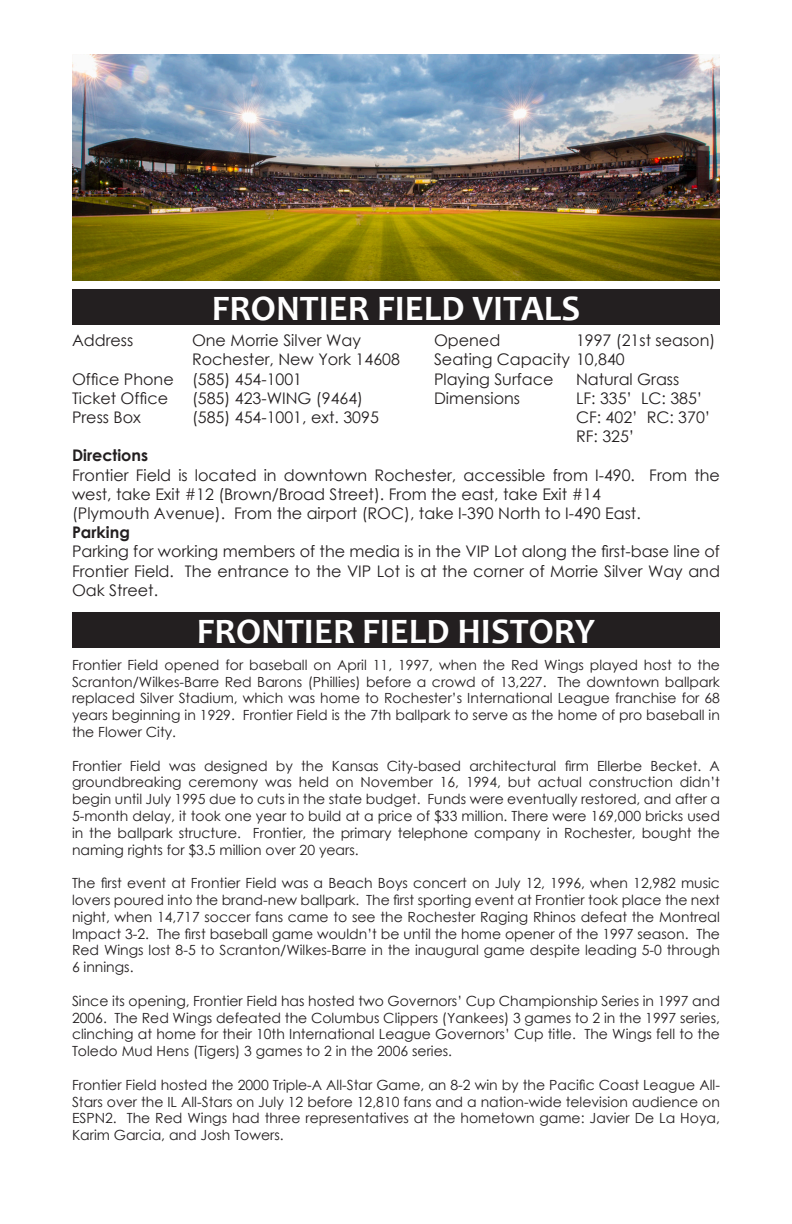
<style>
.page{position:relative;width:792px;height:1224px;background:#fff}
.page>*{position:absolute;margin:0;border:0;box-sizing:border-box;transform-origin:0 0}
.t1{font:700 36px "Candara";color:#fff}
.t2{font:16px/19.2px "Century Gothic";color:#231f20}
.t3{font:700 16px "Century Gothic";color:#231f20}
.t4{font:14px/16.8px "Century Gothic";color:#231f20;text-align:justify}
</style>
<div class="page">
<img style="left:72px;top:54px;width:648px;height:227px">
<div style="left:72px;top:289px;width:648px;height:36px;background:#231f20"></div>
<div style="left:72px;top:612px;width:648px;height:36px;background:#231f20"></div>
<p class="t1" style="left:212px;top:286px;width:370px">FRONTIER FIELD VITALS</p>
<p class="t2" style="left:72px;top:330px;width:63px">Address</p>
<p class="t2" style="left:192px;top:330px;width:171px">One Morrie Silver Way</p>
<p class="t2" style="left:434px;top:330px;width:68px">Opened</p>
<p class="t2" style="left:576px;top:330px;width:141px">1997 (21st season)</p>
<p class="t2" style="left:192px;top:350px;width:209px">Rochester, New York 14608</p>
<p class="t2" style="left:434px;top:350px;width:192px">Seating Capacity 10,840</p>
<p class="t2" style="left:72px;top:369px;width:232px">Office Phone (585) 454-1001</p>
<p class="t2" style="left:434px;top:369px;width:121px">Playing Surface</p>
<p class="t2" style="left:576px;top:369px;width:105px">Natural Grass</p>
<p class="t2" style="left:72px;top:388px;width:98px">Ticket Office</p>
<p class="t2" style="left:192px;top:388px;width:173px">(585) 423-WING (9464)</p>
<p class="t2" style="left:434px;top:388px;width:88px">Dimensions</p>
<p class="t2" style="left:576px;top:388px;width:128px">LF: 335’ LC: 385’</p>
<p class="t2" style="left:72px;top:407px;width:70px">Press Box</p>
<p class="t2" style="left:192px;top:407px;width:188px">(585) 454-1001, ext. 3095</p>
<p class="t2" style="left:576px;top:407px;width:136px">CF: 402’ RC: 370’</p>
<p class="t2" style="left:576px;top:426px;width:60px">RF: 325’</p>
<p class="t3" style="left:72px;top:443px;width:78px">Directions</p>
<p class="t2" style="left:72px;top:465px;width:650px">Frontier Field is located in downtown Rochester, accessible from I-490. From the west, take Exit #12 (Brown/Broad Street). From the east, take Exit #14<br>(Plymouth Avenue). From the airport (ROC), take I-390 North to I-490 East.</p>
<p class="t3" style="left:72px;top:520px;width:59px">Parking</p>
<p class="t2" style="left:72px;top:542px;width:650px;text-align:justify">Parking for working members of the media is in the VIP Lot along the first-base line of Frontier Field. The entrance to the VIP Lot is at the corner of Morrie Silver Way and Oak Street.</p>
<p class="t1" style="left:197px;top:609px;width:400px">FRONTIER FIELD HISTORY</p>
<p class="t4" style="left:72px;top:656px;width:650px">Frontier Field opened for baseball on April 11, 1997, when the Red Wings played host to the Scranton/Wilkes-Barre Red Barons (Phillies) before a crowd of 13,227. The downtown ballpark replaced Silver Stadium, which was home to Rochester’s International League franchise for 68 years beginning in 1929. Frontier Field is the 7th ballpark to serve as the home of pro baseball in the Flower City.</p>
<p class="t4" style="left:72px;top:757px;width:650px">Frontier Field was designed by the Kansas City-based architectural firm Ellerbe Becket. A groundbreaking ceremony was held on November 16, 1994, but actual construction didn’t begin until July 1995 due to cuts in the state budget. Funds were eventually restored, and after a 5-month delay, it took one year to build at a price of $33 million. There were 169,000 bricks used in the ballpark structure. Frontier, the primary telephone company in Rochester, bought the naming rights for $3.5 million over 20 years.</p>
<p class="t4" style="left:72px;top:874px;width:650px">The first event at Frontier Field was a Beach Boys concert on July 12, 1996, when 12,982 music lovers poured into the brand-new ballpark. The first sporting event at Frontier took place the next night, when 14,717 soccer fans came to see the Rochester Raging Rhinos defeat the Montreal Impact 3-2. The first baseball game wouldn’t be until the home opener of the 1997 season. The Red Wings lost 8-5 to Scranton/Wilkes-Barre in the inaugural game despite leading 5-0 through 6 innings.</p>
<p class="t4" style="left:72px;top:992px;width:650px">Since its opening, Frontier Field has hosted two Governors’ Cup Championship Series in 1997 and 2006. The Red Wings defeated the Columbus Clippers (Yankees) 3 games to 2 in the 1997 series, clinching at home for their 10th International League Governors’ Cup title. The Wings fell to the Toledo Mud Hens (Tigers) 3 games to 2 in the 2006 series.</p>
<p class="t4" style="left:72px;top:1076px;width:650px">Frontier Field hosted the 2000 Triple-A All-Star Game, an 8-2 win by the Pacific Coast League All-Stars over the IL All-Stars on July 12 before 12,810 fans and a nation-wide television audience on ESPN2. The Red Wings had three representatives at the hometown game: Javier De La Hoya, Karim Garcia, and Josh Towers.</p>
</div>
